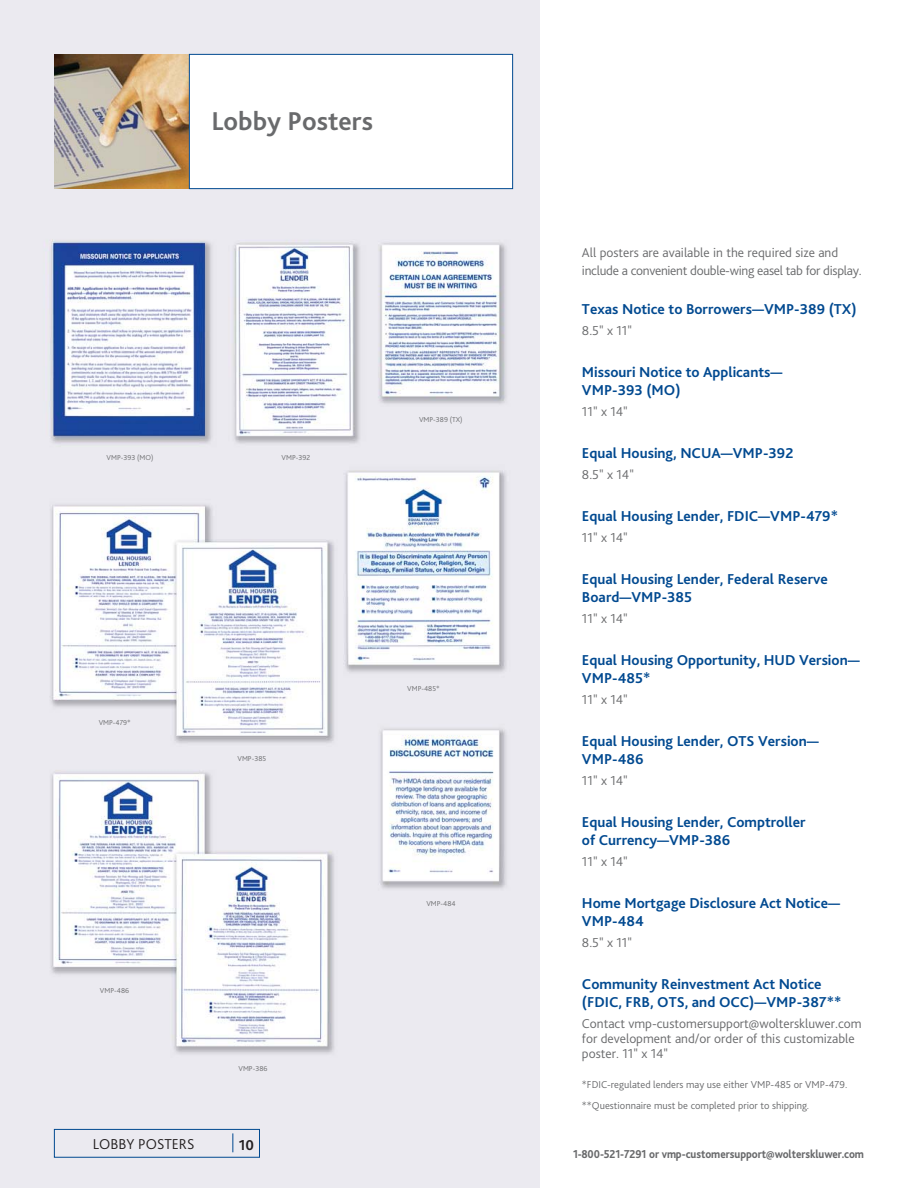
<style>
.page{position:relative;width:918px;height:1188px;background:#fff}
.page>*{position:absolute;margin:0;border:0;box-sizing:border-box;transform-origin:0 0}
.t1{font:700 27px "Bliss 2";color:#696a6c}
.t2{font:700 15px/18px "Bliss 2";color:#004990}
.t3{font:300 15px "Bliss 2";color:#231f20}
.t4{font:700 15px "Bliss 2";color:#231f20}
.t5{font:300 13.5px/15px "Bliss 2";color:#696a6c}
.t6{font:300 13.5px/18px "Bliss 2";letter-spacing:-.02em;color:#696a6c}
.t7{font:800 12px "Bliss 2";color:#696a6c;scale:.9 1}
.t8{font:300 10.5px/21px "Bliss 2";color:#696a6c}
.t9{font:300 7.5px "Bliss 2";color:#696a6c}
</style>
<div class="page">
<img style="left:0;top:0;width:540px;height:1187px">
<div style="left:54px;top:1129px;width:206px;height:29px;border:1px solid #004990"></div>
<svg style="left:232px;top:1133px;width:1px;height:19px"></svg>
<img style="left:54px;top:54px;width:135px;height:135px">
<div style="left:189px;top:54px;width:324px;height:135px;background:#fff"></div>
<div style="left:189px;top:54px;width:324px;height:135px;border:1px solid #004990"></div>
<h1 class="t1" style="left:211px;top:111px;width:163px">Lobby Posters</h1>
<p class="t9" style="left:107px;top:455px;width:48px">VMP-393 (MO)</p>
<p class="t9" style="left:282px;top:455px;width:30px">VMP-392</p>
<p class="t9" style="left:99px;top:719px;width:34px">VMP-479*</p>
<p class="t9" style="left:100px;top:987px;width:31px">VMP-486</p>
<p class="t9" style="left:238px;top:755px;width:30px">VMP-385</p>
<p class="t9" style="left:239px;top:1066px;width:30px">VMP-386</p>
<p class="t3" style="left:93px;top:1138px;width:103px">LOBBY POSTERS</p>
<p class="t4" style="left:239px;top:1139px;width:17px">10</p>
<p class="t9" style="left:419px;top:417px;width:45px">VMP-389 (TX)</p>
<p class="t9" style="left:407px;top:685px;width:34px">VMP-485*</p>
<p class="t9" style="left:426px;top:901px;width:31px">VMP-484</p>
<p class="t6" style="left:582px;top:244px;width:281px">All posters are available in the required size and include a convenient double-wing easel tab for display.</p>
<p class="t2" style="left:582px;top:301px;width:276px">Texas Notice to Borrowers—VMP-389 (TX)</p>
<p class="t5" style="left:582px;top:324px;width:52px">8.5" x 11"</p>
<p class="t2" style="left:582px;top:364px;width:202px">Missouri Notice to Applicants—<br>VMP-393 (MO)</p>
<p class="t5" style="left:582px;top:405px;width:47px">11" x 14"</p>
<p class="t2" style="left:582px;top:445px;width:213px">Equal Housing, NCUA—VMP-392</p>
<p class="t5" style="left:582px;top:468px;width:53px">8.5" x 14"</p>
<p class="t2" style="left:582px;top:508px;width:258px">Equal Housing Lender, FDIC—VMP-479*</p>
<p class="t5" style="left:582px;top:531px;width:47px">11" x 14"</p>
<p class="t2" style="left:582px;top:571px;width:247px">Equal Housing Lender, Federal Reserve<br>Board—VMP-385</p>
<p class="t5" style="left:582px;top:612px;width:47px">11" x 14"</p>
<p class="t2" style="left:582px;top:652px;width:279px">Equal Housing Opportunity, HUD Version—<br>VMP-485*</p>
<p class="t5" style="left:582px;top:693px;width:47px">11" x 14"</p>
<p class="t2" style="left:582px;top:733px;width:238px">Equal Housing Lender, OTS Version—<br>VMP-486</p>
<p class="t5" style="left:582px;top:774px;width:47px">11" x 14"</p>
<p class="t2" style="left:582px;top:814px;width:225px">Equal Housing Lender, Comptroller of Currency—VMP-386</p>
<p class="t5" style="left:582px;top:855px;width:47px">11" x 14"</p>
<p class="t2" style="left:582px;top:895px;width:260px">Home Mortgage Disclosure Act Notice—<br>VMP-484</p>
<p class="t5" style="left:582px;top:936px;width:52px">8.5" x 11"</p>
<p class="t2" style="left:582px;top:976px;width:261px">Community Reinvestment Act Notice (FDIC, FRB, OTS, and OCC)—VMP-387**</p>
<p class="t5" style="left:582px;top:1017px;width:281px">Contact vmp-customersupport@wolterskluwer.com for development and/or order of this customizable poster. 11" x 14"</p>
<p class="t8" style="left:582px;top:1075px;width:267px">*FDIC-regulated lenders may use either VMP-485 or VMP-479. **Questionnaire must be completed prior to shipping.</p>
<p class="t7" style="left:573px;top:1149px;width:325px">1-800-521-7291 or vmp-customersupport@wolterskluwer.com</p>
</div>
